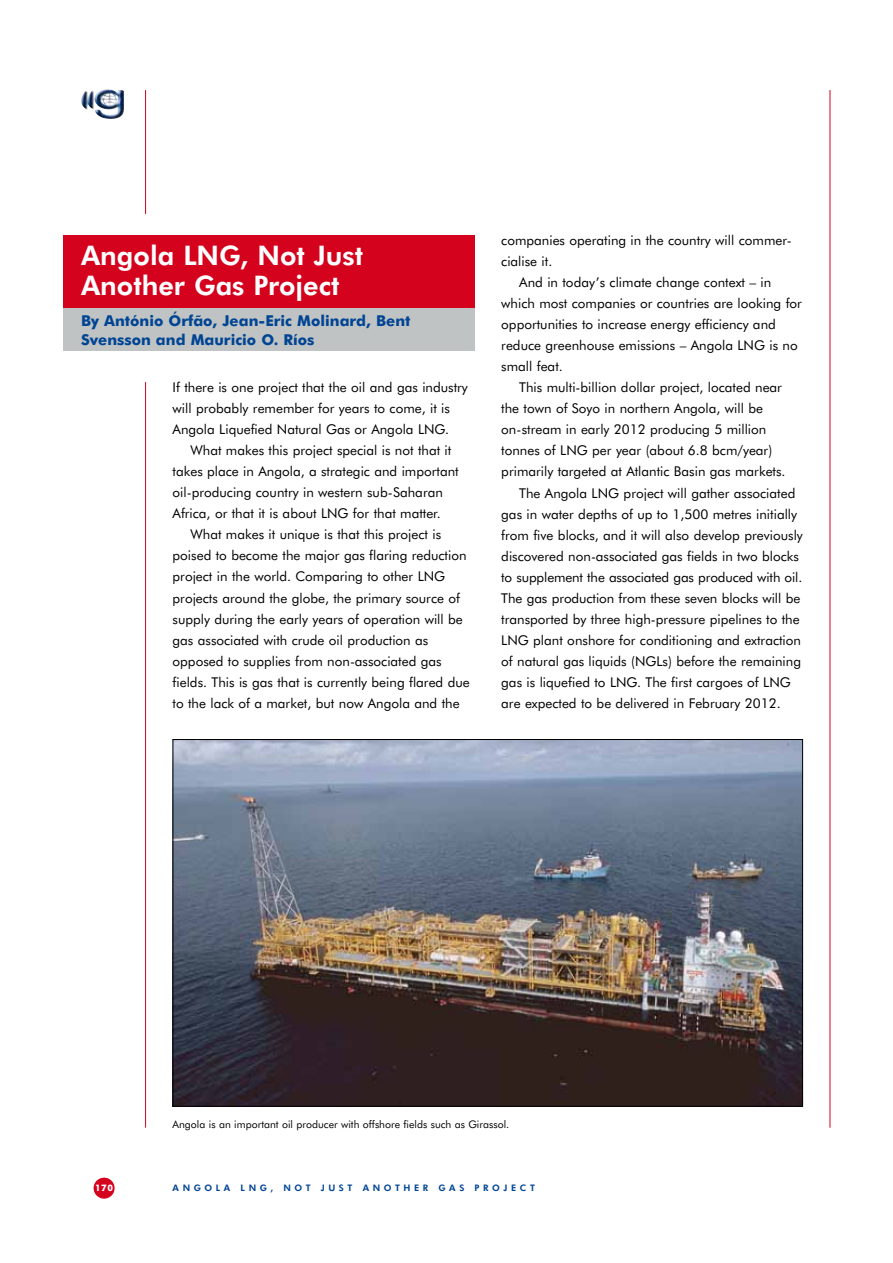
<style>
.page{position:relative;width:893px;height:1263px;background:#fff}
.page>*{position:absolute;margin:0;border:0;box-sizing:border-box;transform-origin:0 0}
.t1{font:800 27px/30px "Futura BT";color:#fff}
.t2{font:700 15px/19.5px "Futura BT";color:#004494}
.t3{font:13.5px/21px "Futura BT";color:#000}
.t4{font:10.5px "Futura BT";color:#000}
.t5{font:800 9px "Futura BT";letter-spacing:.4em;color:#004494}
.t6{font:700 9px "Futura BT";color:#fff}
</style>
<div class="page">
<div style="left:94px;top:1177px;width:21px;height:21px;background:#d4021d;border-radius:50%"></div>
<hr style="left:830px;top:90px;width:1px;height:1038px;background:#d4021d">
<img style="left:94px;top:89px;width:14px;height:17px">
<hr style="left:145px;top:382px;width:1px;height:746px;background:#d4021d">
<hr style="left:145px;top:90px;width:1px;height:124px;background:#d4021d">
<div style="left:63px;top:235px;width:411px;height:74px;background:#d4021d"></div>
<div style="left:63px;top:309px;width:411px;height:42px;background:#bfc3c3"></div>
<img style="left:175px;top:741px;width:626px;height:364px">
<h1 class="t1" style="left:81px;top:240px;width:284px">Angola LNG, Not Just<br>Another Gas Project</h1>
<p class="t2" style="left:81px;top:311px;width:331px">By António Órfão, Jean-Eric Molinard, Bent<br>Svensson and Mauricio O. Ríos</p>
<p class="t3" style="left:173px;top:377px;width:297px">If there is one project that the oil and gas industry will probably remember for years to come, it is<br>Angola Liquefied Natural Gas or Angola LNG.</p>
<p class="t3" style="left:173px;top:440px;width:288px;text-indent:18px">What makes this project special is not that it takes place in Angola, a strategic and important oil-producing country in western sub-Saharan Africa, or that it is about LNG for that matter.</p>
<p class="t3" style="left:173px;top:524px;width:299px;text-indent:18px">What makes it unique is that this project is poised to become the major gas flaring reduction project in the world. Comparing to other LNG projects around the globe, the primary source of supply during the early years of operation will be gas associated with crude oil production as opposed to supplies from non-associated gas fields. This is gas that is currently being flared due to the lack of a market, but now Angola and the</p>
<p class="t3" style="left:501px;top:230px;width:290px">companies operating in the country will commer&shy;cialise it.</p>
<p class="t3" style="left:501px;top:272px;width:302px;text-indent:18px">And in today’s climate change context – in which most companies or countries are looking for opportunities to increase energy efficiency and reduce greenhouse emissions – Angola LNG is no small feat.</p>
<p class="t3" style="left:519px;top:377px;width:264px">This multi-billion dollar project, located near</p>
<p class="t3" style="left:501px;top:398px;width:263px">the town of Soyo in northern Angola, will be</p>
<p class="t3" style="left:501px;top:419px;width:267px">on-stream in early 2012 producing 5 million</p>
<p class="t3" style="left:501px;top:440px;width:272px">tonnes of LNG per year (about 6.8 bcm/year)</p>
<p class="t3" style="left:501px;top:461px;width:286px">primarily targeted at Atlantic Basin gas markets.</p>
<p class="t3" style="left:519px;top:482px;width:278px">The Angola LNG project will gather associated</p>
<p class="t3" style="left:501px;top:503px;width:297px">gas in water depths of up to 1,500 metres initially</p>
<p class="t3" style="left:501px;top:524px;width:303px">from five blocks, and it will also develop previously</p>
<p class="t3" style="left:501px;top:545px;width:299px">discovered non-associated gas fields in two blocks</p>
<p class="t3" style="left:501px;top:566px;width:303px">to supplement the associated gas produced with oil.</p>
<p class="t3" style="left:501px;top:587px;width:301px">The gas production from these seven blocks will be</p>
<p class="t3" style="left:501px;top:608px;width:300px">transported by three high-pressure pipelines to the</p>
<p class="t3" style="left:501px;top:629px;width:301px">LNG plant onshore for conditioning and extraction</p>
<p class="t3" style="left:501px;top:650px;width:301px">of natural gas liquids (NGLs) before the remaining</p>
<p class="t3" style="left:501px;top:671px;width:291px">gas is liquefied to LNG. The first cargoes of LNG</p>
<p class="t3" style="left:501px;top:692px;width:281px">are expected to be delivered in February 2012.</p>
<p class="t4" style="left:173px;top:1117px;width:338px">Angola is an important oil producer with offshore fields such as Girassol.</p>
<p class="t6" style="left:95px;top:1182px;width:19px">170</p>
<p class="t5" style="left:173px;top:1183px;width:77px">Ang ola LN</p>
<p class="t5" style="left:260px;top:1183px;width:277px">G, N ot Just Another Gas Project</p>
</div>
